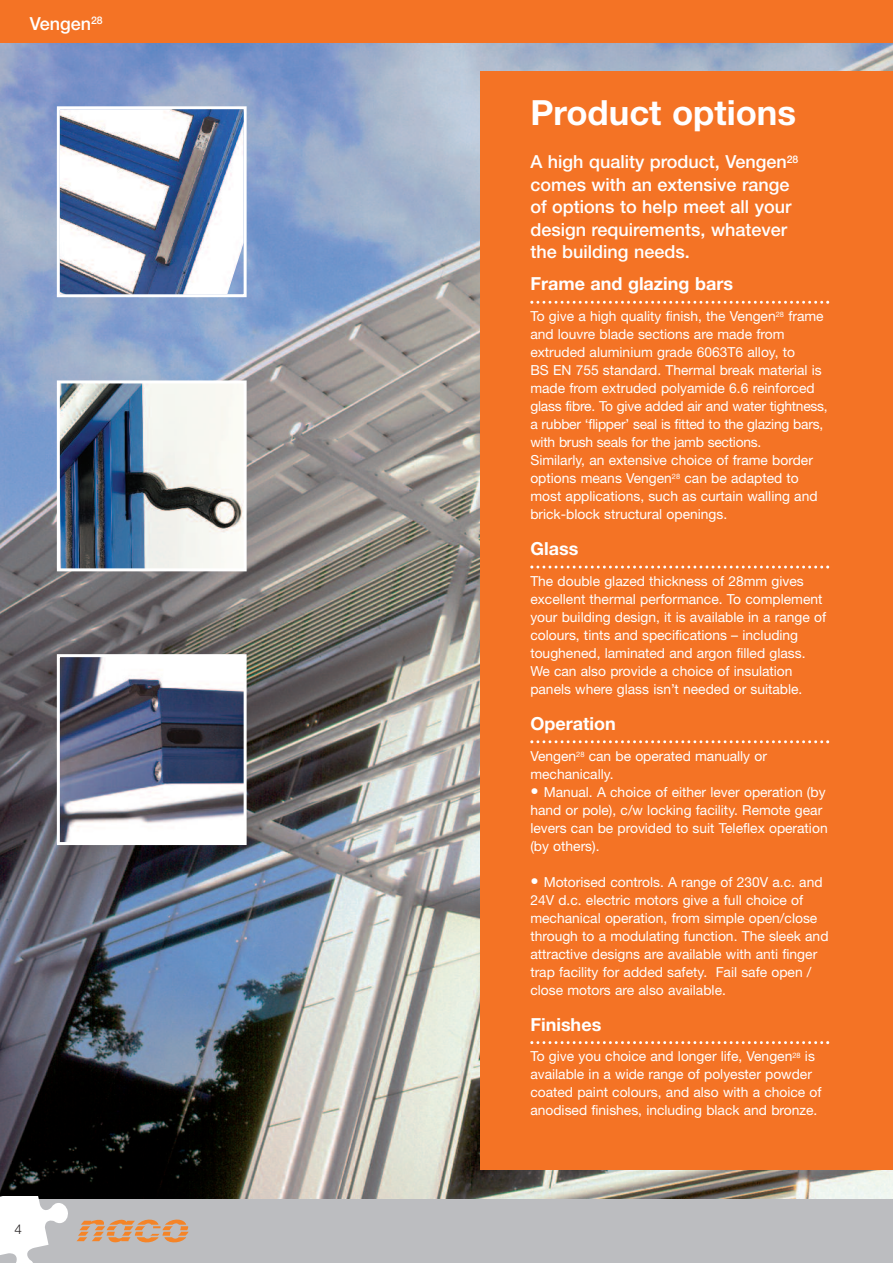
<style>
.page{position:relative;width:893px;height:1263px;background:#fff}
.page>*{position:absolute;margin:0;border:0;box-sizing:border-box;transform-origin:0 0}
.t1{font:700 34.65px "Helvetica Neue";color:#fff}
.t2{font:500 18px/22.5px "Helvetica Neue";color:#fff}
.t3{font:700 18px "Helvetica Neue";color:#fff}
.t4{font:13.8px/18px "Helvetica Neue";color:#fff}
.t5{font:300 13.5px "Helvetica Neue";color:#231f20}
.s1{font-size:16.5px}
</style>
<div class="page">
<img style="left:0;top:43px;width:893px;height:1156px">
<div style="left:480px;top:71px;width:413px;height:1098px;background:#f47325"></div>
<div style="left:57px;top:106px;width:190px;height:191px;border:3px solid #fff"></div>
<img style="left:60px;top:109px;width:184px;height:185px">
<img style="left:61px;top:384px;width:182px;height:183px">
<div style="left:57px;top:380px;width:190px;height:191px;border:3px solid #fff"></div>
<img style="left:61px;top:658px;width:182px;height:183px">
<div style="left:57px;top:654px;width:190px;height:191px;border:3px solid #fff"></div>
<svg style="left:530px;top:301px;width:299px;height:3px"></svg>
<svg style="left:530px;top:565px;width:299px;height:3px"></svg>
<svg style="left:530px;top:740px;width:299px;height:3px"></svg>
<svg style="left:530px;top:1041px;width:299px;height:3px"></svg>
<div style="left:0;top:1199px;width:893px;height:64px;background:#bcbdc0"></div>
<div style="left:0;top:0;width:893px;height:43px;background:#f47325"></div>
<svg style="left:77px;top:1219px;width:112px;height:24px"></svg>
<svg style="left:0;top:1197px;width:68px;height:66px"></svg>
<h2 class="t2" style="left:30px;top:14px;width:75px">Vengen<sup>28</sup></h2>
<p class="t5" style="left:15px;top:1225px;width:9px">4</p>
<h1 class="t1" style="left:530px;top:100px;width:267px">Product options</h1>
<h2 class="t2" style="left:530px;top:152px;width:270px">A high quality product, Vengen<sup>28 </sup>comes with an extensive range of options to help meet all your design requirements, whatever the building needs.</h2>
<h2 class="t3" style="left:530px;top:277px;width:204px">Frame and glazing bars</h2>
<p class="t4" style="left:530px;top:308px;width:299px">To give a high quality finish, the Vengen<sup>28</sup> frame and louvre blade sections are made from extruded aluminium grade 6063T6 alloy, to<br>BS EN 755 standard. Thermal break material is made from extruded polyamide 6.6 reinforced glass fibre. To give added air and water tightness, a rubber ‘flipper’ seal is fitted to the glazing bars, with brush seals for the jamb sections.<br>Similarly, an extensive choice of frame border options means Vengen<sup>28</sup> can be adapted to most applications, such as curtain walling and brick-block structural openings.</p>
<h2 class="t3" style="left:530px;top:542px;width:49px">Glass</h2>
<p class="t4" style="left:530px;top:573px;width:297px">The double glazed thickness of 28mm gives excellent thermal performance. To complement your building design, it is available in a range of colours, tints and specifications – including toughened, laminated and argon filled glass.<br>We can also provide a choice of insulation panels where glass isn’t needed or suitable.</p>
<h2 class="t3" style="left:530px;top:717px;width:87px">Operation</h2>
<p class="t4" style="left:530px;top:748px;width:238px">Vengen<sup>28</sup> can be operated manually or mechanically.</p>
<p class="t4" style="left:530px;top:784px;width:299px"><span class="s1">•</span> Manual. A choice of either lever operation (by hand or pole), c/w locking facility. Remote gear levers can be provided to suit Teleflex operation (by others).</p>
<p class="t4" style="left:530px;top:874px;width:300px"><span class="s1">•</span> Motorised controls. A range of 230V a.c. and 24V d.c. electric motors give a full choice of mechanical operation, from simple open/close through to a modulating function. The sleek and attractive designs are available with anti finger trap facility for added safety. Fail safe open / close motors are also available.</p>
<h2 class="t3" style="left:530px;top:1018px;width:72px">Finishes</h2>
<p class="t4" style="left:530px;top:1049px;width:293px">To give you choice and longer life, Vengen<sup>28</sup> is available in a wide range of polyester powder coated paint colours, and also with a choice of anodised finishes, including black and bronze.</p>
</div>
